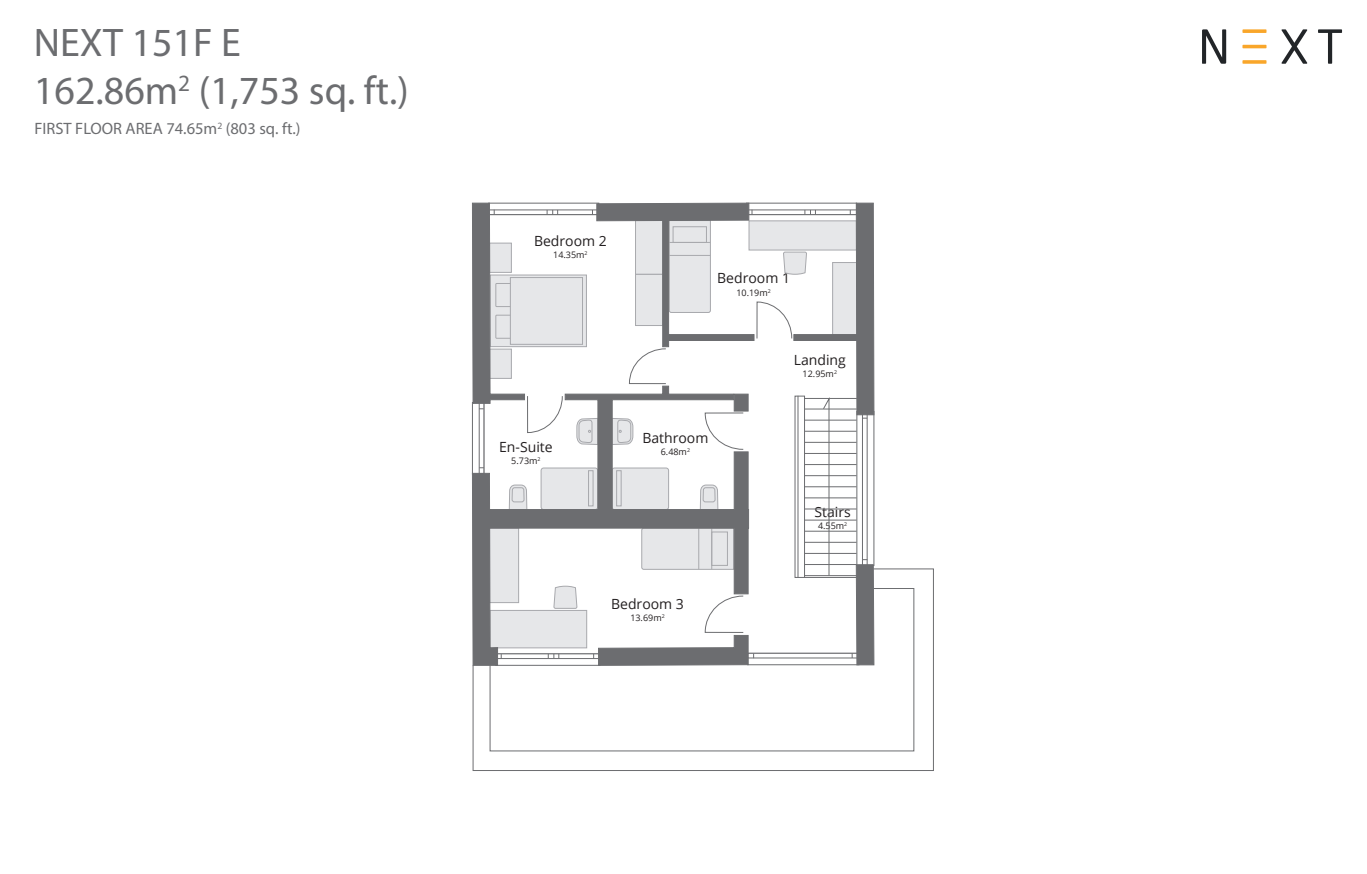
<style>
.page{position:relative;width:1367px;height:874px;background:#fff}
.page>*{position:absolute;margin:0;border:0;box-sizing:border-box;transform-origin:0 0}
.t1{font:40px/48px "Myriad Pro";color:#6c6d70}
.t2{font:16.4px "Myriad Pro";color:#6c6d70}
.t3{font:14px "Open Sans";color:#231f20}
.t4{font:9px "Open Sans";color:#231f20}
</style>
<div class="page">
<svg style="left:1242px;top:29px;width:24px;height:4px"></svg>
<svg style="left:1242px;top:45px;width:24px;height:3px"></svg>
<svg style="left:1242px;top:60px;width:24px;height:4px"></svg>
<svg style="left:1202px;top:29px;width:24px;height:35px"></svg>
<svg style="left:1318px;top:29px;width:23px;height:35px"></svg>
<svg style="left:1281px;top:29px;width:26px;height:35px"></svg>
<svg style="left:472px;top:568px;width:461px;height:202px"></svg>
<svg style="left:489px;top:587px;width:425px;height:164px"></svg>
<svg style="left:472px;top:202px;width:402px;height:463px"></svg>
<h1 class="t1" style="left:34px;top:18px;width:376px">NEXT 151F E<br>162.86m<sup>2</sup> (1,753 sq. ft.)</h1>
<p class="t2" style="left:35px;top:118px;width:267px">FIRST FLOOR AREA 74.65m<sup>2</sup> (803 sq. ft.)</p>
<p class="t3" style="left:534px;top:231px;width:74px">Bedroom 2</p>
<p class="t4" style="left:553px;top:248px;width:36px">14.35m<sup>2</sup></p>
<p class="t3" style="left:499px;top:437px;width:55px">En-Suite</p>
<p class="t4" style="left:511px;top:454px;width:31px">5.73m<sup>2</sup></p>
<p class="t3" style="left:717px;top:269px;width:74px">Bedroom 1</p>
<p class="t4" style="left:736px;top:286px;width:36px">10.19m<sup>2</sup></p>
<p class="t3" style="left:642px;top:427px;width:68px">Bathroom</p>
<p class="t4" style="left:660px;top:445px;width:31px">6.48m<sup>2</sup></p>
<p class="t3" style="left:793px;top:350px;width:54px">Landing</p>
<p class="t4" style="left:802px;top:367px;width:36px">12.95m<sup>2</sup></p>
<p class="t3" style="left:814px;top:502px;width:38px">Stairs</p>
<p class="t4" style="left:818px;top:519px;width:31px">4.55m<sup>2</sup></p>
<p class="t3" style="left:611px;top:594px;width:74px">Bedroom 3</p>
<p class="t4" style="left:630px;top:611px;width:36px">13.69m<sup>2</sup></p>
</div>
